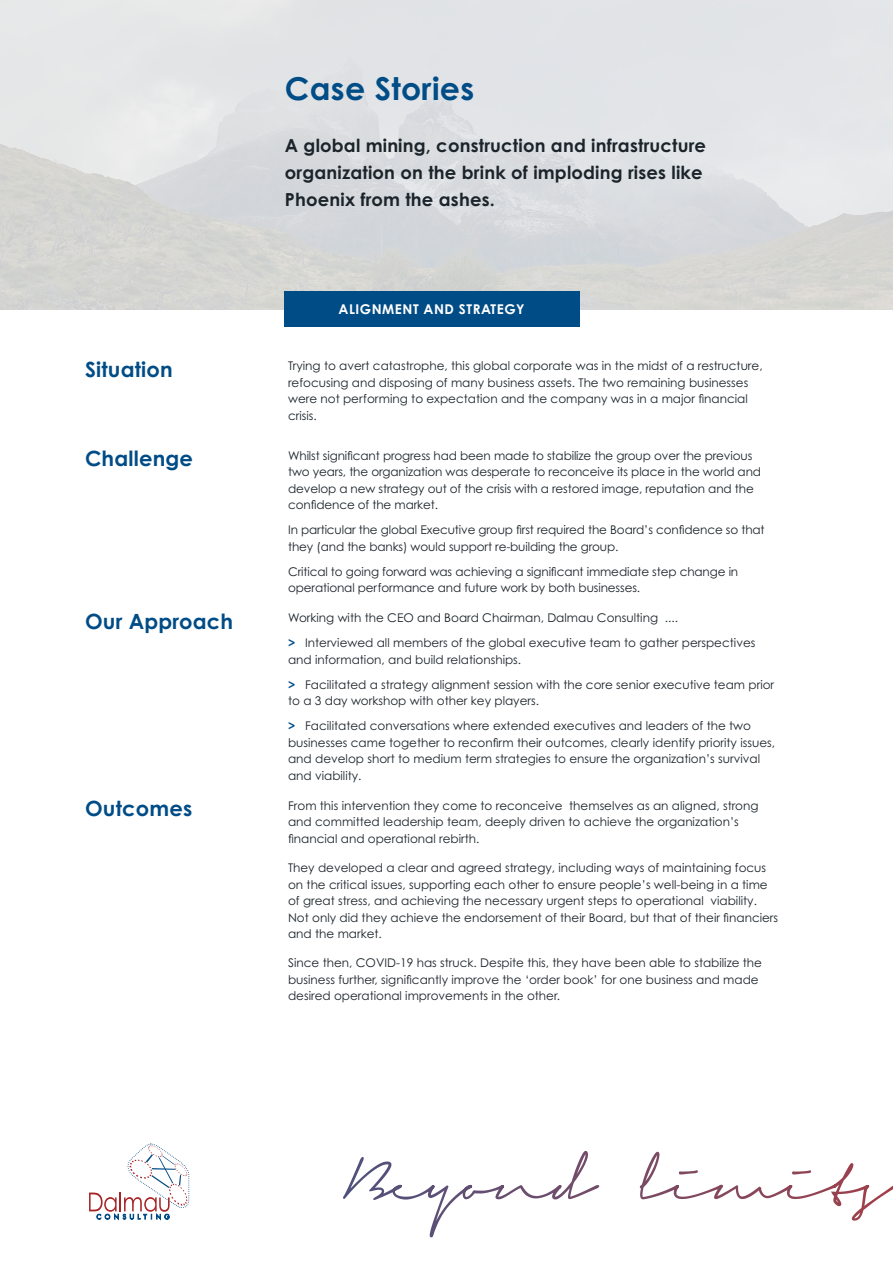
<style>
.page{position:relative;width:893px;height:1263px;background:#fff}
.page>*{position:absolute;margin:0;border:0;box-sizing:border-box;transform-origin:0 0}
.Case_Stories_Heading{font:700 31.5px "Century Gothic Pro";letter-spacing:.01em;color:#004c86}
.Topic_Heading{font:700 21px "Century Gothic Pro";letter-spacing:.01em;color:#004c86}
.Introduction_Paragra{font:700 18px/27px "Century Gothic Pro";letter-spacing:.01em;color:#1b242a}
.Category_Heading{font:700 13.5px "Century Gothic Pro";letter-spacing:.04em;color:#fff}
.Body_Copy{font:12px/16.5px "Century Gothic Pro";color:#1b242a}
.s1{font-weight:700;color:#004c86}
</style>
<div class="page">
<div style="left:0;top:0;width:893px;height:309px;background:linear-gradient(to bottom,#e7e9ed,#d3d4d3)"></div>
<svg style="left:343px;top:1157px;width:59px;height:43px"></svg>
<svg style="left:89px;top:1143px;width:100px;height:77px"></svg>
<div style="left:284px;top:292px;width:295px;height:35px;background:#004c86"></div>
<p class="Case_Stories_Heading" style="left:285px;top:69px;width:191px">Case Stories</p>
<p class="Introduction_Paragra" style="left:285px;top:132px;width:423px">A global mining, construction and infrastructure organization on the brink of imploding rises like<br>Phoenix from the ashes.</p>
<p class="Category_Heading" style="left:339px;top:301px;width:188px">ALIGNMENT AND STRATEGY</p>
<p class="Topic_Heading" style="left:85px;top:356px;width:89px">Situation</p>
<p class="Body_Copy" style="left:288px;top:358px;width:476px">Trying to avert catastrophe, this global corporate was in the midst of a restructure, refocusing and disposing of many business assets. The two remaining businesses were not performing to expectation and the company was in a major financial crisis.</p>
<p class="Topic_Heading" style="left:85px;top:445px;width:109px">Challenge</p>
<p class="Body_Copy" style="left:288px;top:447px;width:475px">Whilst significant progress had been made to stabilize the group over the previous two years, the organization was desperate to reconceive its place in the world and develop a new strategy out of the crisis with a restored image, reputation and the confidence of the market.</p>
<p class="Body_Copy" style="left:288px;top:521px;width:478px">In particular the global Executive group first required the Board’s confidence so that they (and the banks) would support re-building the group.</p>
<p class="Body_Copy" style="left:288px;top:563px;width:452px">Critical to going forward was achieving a significant immediate step change in operational performance and future work by both businesses.</p>
<p class="Topic_Heading" style="left:85px;top:608px;width:150px">Our Approach</p>
<p class="Body_Copy" style="left:288px;top:609px;width:391px">Working with the CEO and Board Chairman, Dalmau Consulting ....</p>
<p class="Body_Copy" style="left:288px;top:634px;width:469px"><span class="s1">&gt;</span> Interviewed all members of the global executive team to gather perspectives and information, and build relationships.</p>
<p class="Body_Copy" style="left:288px;top:676px;width:488px"><span class="s1">&gt;</span> Facilitated a strategy alignment session with the core senior executive team prior to a 3 day workshop with other key players.</p>
<p class="Body_Copy" style="left:288px;top:717px;width:489px"><span class="s1">&gt;</span> Facilitated conversations where extended executives and leaders of the two businesses came together to reconfirm their outcomes, clearly identify priority issues, and develop short to medium term strategies to ensure the organization’s survival and viability.</p>
<p class="Topic_Heading" style="left:85px;top:796px;width:109px">Outcomes</p>
<p class="Body_Copy" style="left:288px;top:797px;width:472px">From this intervention they come to reconceive themselves as an aligned, strong and committed leadership team, deeply driven to achieve the organization’s financial and operational rebirth.</p>
<p class="Body_Copy" style="left:288px;top:859px;width:492px">They developed a clear and agreed strategy, including ways of maintaining focus on the critical issues, supporting each other to ensure people’s well-being in a time of great stress, and achieving the necessary urgent steps to operational viability.<br>Not only did they achieve the endorsement of their Board, but that of their financiers and the market.</p>
<p class="Body_Copy" style="left:288px;top:955px;width:475px">Since then, COVID-19 has struck. Despite this, they have been able to stabilize the business further, significantly improve the ‘order book’ for one business and made desired operational improvements in the other.</p>
</div>
